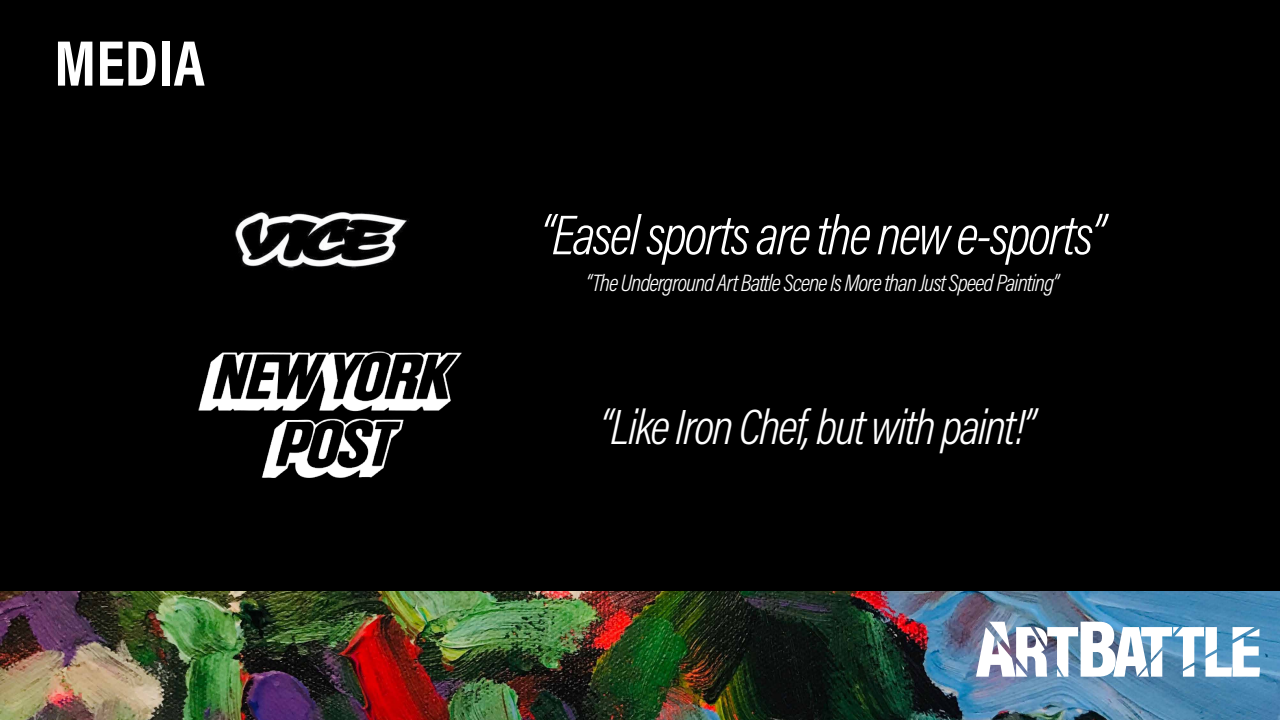
<style>
.page{position:relative;width:1280px;height:720px;background:#fff}
.page>*{position:absolute;margin:0;border:0;box-sizing:border-box;transform-origin:0 0}
.t1{font:700 65px "Acumin Pro Cond";color:#fff}
.t2{font:italic 300 56.5px "Acumin Pro Cond";letter-spacing:-.04em;color:#fff}
.t3{font:italic 300 50px "Acumin Pro Cond";letter-spacing:-.04em;color:#fff}
.t4{font:italic 300 24px "Acumin Pro Cond";letter-spacing:-.04em;color:#fff}
</style>
<div class="page">
<div style="left:0;top:0;width:1280px;height:591px;background:#000"></div>
<img style="left:0;top:591px;width:1280px;height:129px">
<img style="left:976px;top:622px;width:284px;height:55px">
<img style="left:191px;top:164px;width:273px;height:154px">
<img style="left:191px;top:338px;width:273px;height:150px">
<h1 class="t1" style="left:54px;top:20px;width:152px">MEDIA</h1>
<h2 class="t2" style="left:540px;top:198px;width:566px">“Easel sports are the new e-sports”</h2>
<p class="t4" style="left:586px;top:268px;width:474px">“The Underground Art Battle Scene Is More than Just Speed Painting”</p>
<h3 class="t3" style="left:600px;top:395px;width:436px">“Like Iron Chef, but with paint!”</h3>
</div>
